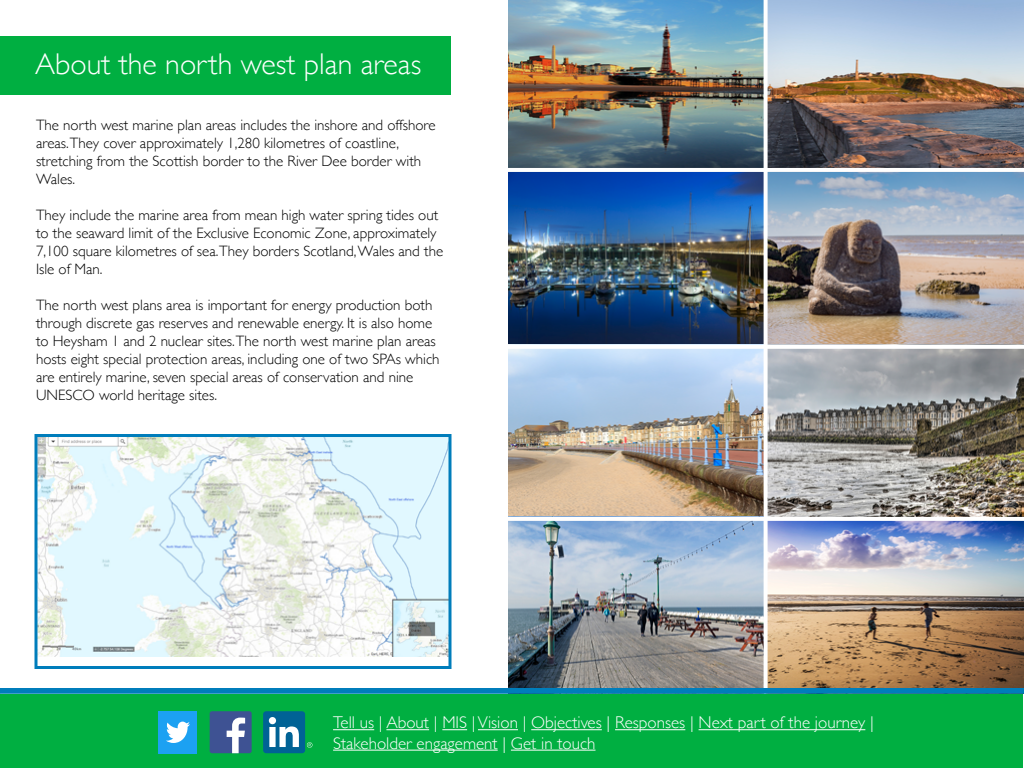
<style>
.page{position:relative;width:1024px;height:768px;background:#fff}
.page>*{position:absolute;margin:0;border:0;box-sizing:border-box;transform-origin:0 0}
.t1{font:300 30px "Gill Sans";color:#fff}
.t2{font:300 17px/20.4px "Gill Sans";color:#fff}
.t3{font:300 15px/18px "Gill Sans";color:#000}
</style>
<div class="page">
<div style="left:0;top:36px;width:451px;height:60px;background:#00af41"></div>
<img style="left:508px;top:0;width:256px;height:517px">
<img style="left:768px;top:0;width:256px;height:688px">
<img style="left:509px;top:521px;width:255px;height:167px">
<svg style="left:767px;top:0;width:1px;height:688px"></svg>
<hr style="left:506px;top:168px;width:518px;height:4px;background:#fff">
<hr style="left:503px;top:345px;width:521px;height:4px;background:#fff">
<svg style="left:508px;top:517px;width:516px;height:4px"></svg>
<img style="left:38px;top:438px;width:410px;height:218px">
<div style="left:34px;top:434px;width:418px;height:235px;border:3px solid #007dbb"></div>
<div style="left:0;top:694px;width:1023px;height:74px;background:#00af41"></div>
<svg style="left:307px;top:742px;width:5px;height:6px"></svg>
<div style="left:263px;top:711px;width:42px;height:42px;background:#006295;border-radius:3px"></div>
<svg style="left:269px;top:717px;width:30px;height:30px"></svg>
<div style="left:159px;top:711px;width:38px;height:42px;background:#1ca1f2"></div>
<svg style="left:166px;top:722px;width:24px;height:21px"></svg>
<div style="left:210px;top:711px;width:42px;height:42px;background:#3e5293;border-radius:2px"></div>
<svg style="left:227px;top:718px;width:18px;height:35px"></svg>
<hr style="left:333px;top:729px;width:41px;height:1px;background:#fff">
<hr style="left:386px;top:729px;width:43px;height:1px;background:#fff">
<svg style="left:442px;top:729px;width:25px;height:1px"></svg>
<hr style="left:478px;top:729px;width:40px;height:1px;background:#fff">
<hr style="left:531px;top:729px;width:71px;height:1px;background:#fff">
<hr style="left:615px;top:729px;width:70px;height:1px;background:#fff">
<hr style="left:699px;top:729px;width:166px;height:1px;background:#fff">
<hr style="left:333px;top:750px;width:165px;height:1px;background:#fff">
<hr style="left:511px;top:750px;width:85px;height:1px;background:#fff">
<hr style="left:0;top:689px;width:1023px;height:4px;background:#007dbb">
<div style="left:0;top:688px;width:1024px;height:6px;border:1px solid #007dbb"></div>
<p class="t1" style="left:35px;top:40px;width:388px">About the north west plan areas</p>
<p class="t3" style="left:36px;top:116px;width:401px">The north west marine plan areas includes the inshore and offshore areas.They cover approximately 1,280 kilometres of coastline, stretching from the Scottish border to the River Dee border with Wales.</p>
<p class="t3" style="left:36px;top:206px;width:409px">They include the marine area from mean high water spring tides out to the seaward limit of the Exclusive Economic Zone, approximately 7,100 square kilometres of sea.They borders Scotland, Wales and the Isle of Man.</p>
<p class="t3" style="left:36px;top:296px;width:405px">The north west plans area is important for energy production both through discrete gas reserves and renewable energy. It is also home to Heysham 1 and 2 nuclear sites.The north west marine plan areas hosts eight special protection areas, including one of two SPAs which are entirely marine, seven special areas of conservation and nine UNESCO world heritage sites.</p>
<p class="t2" style="left:333px;top:712px;width:542px">Tell us | About | MIS | Vision | Objectives | Responses | Next part of the journey |<br>Stakeholder engagement | Get in touch</p>
</div>
